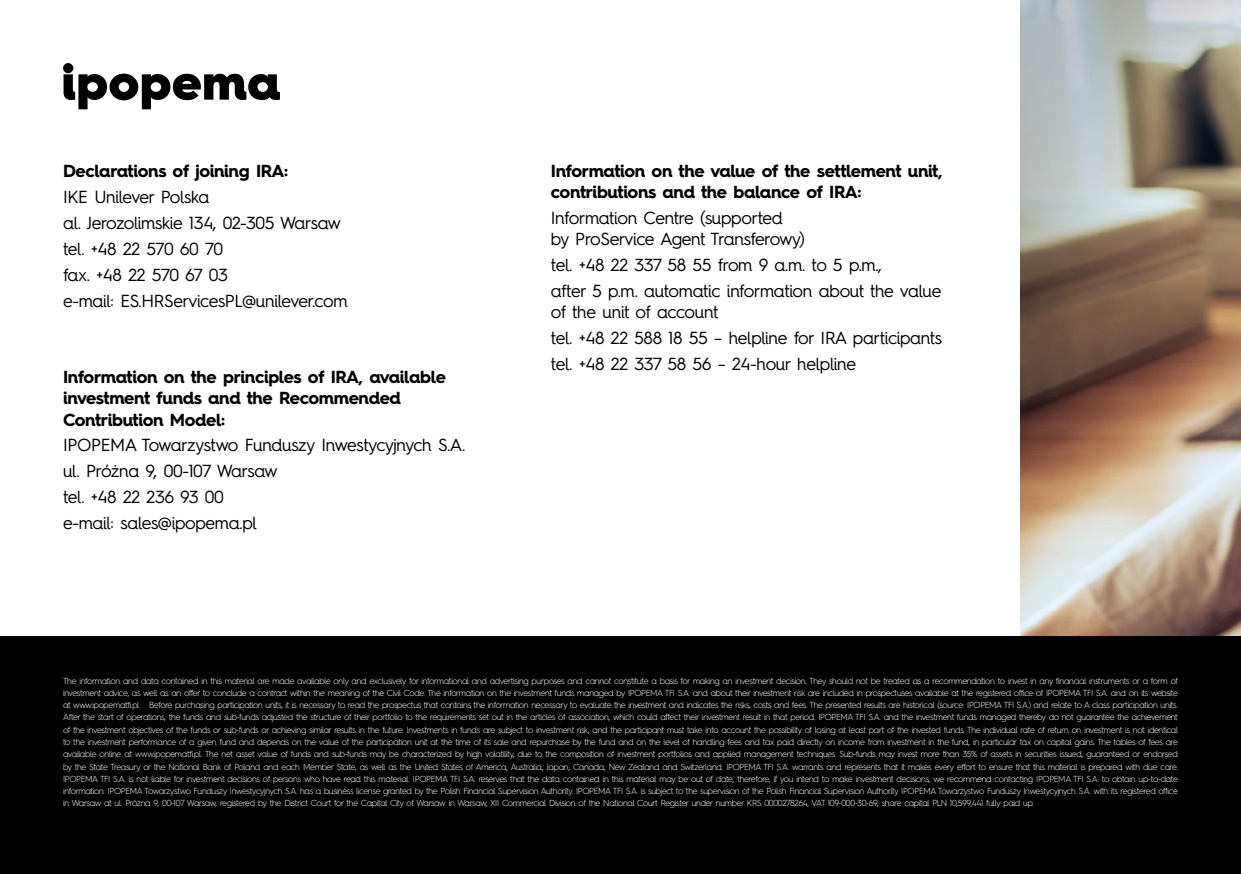
<style>
.page{position:relative;width:1241px;height:874px;background:#fff}
.page>*{position:absolute;margin:0;border:0;box-sizing:border-box;transform-origin:0 0}
.t1{font:17.5px/25.9px "Hurme Geometric Sans 4";letter-spacing:-.02em;color:#000}
.t2{font:700 17.5px/21px "Hurme Geometric Sans 4";letter-spacing:-.02em;color:#000}
.t3{font:300 8.75px/12.2px "Hurme Geometric Sans 4";letter-spacing:-.04em;color:#fff;text-align:justify}
</style>
<div class="page">
<img style="left:1020px;top:0;width:220px;height:636px">
<div style="left:0;top:636px;width:1240px;height:237px;background:#000"></div>
<svg style="left:63px;top:63px;width:217px;height:46px"></svg>
<h1 class="t2" style="left:63px;top:160px;width:227px">Declarations of joining IRA:</h1>
<h1 class="t1" style="left:63px;top:183px;width:286px">IKE Unilever Polska<br>al. Jerozolimskie 134, 02-305 Warsaw tel. +48 22 570 60 70<br>fax. +48 22 570 67 03<br>e-mail: ES.HRServicesPL@unilever.com</h1>
<h1 class="t2" style="left:63px;top:366px;width:384px">Information on the principles of IRA, available investment funds and the Recommended<br>Contribution Model:</h1>
<h1 class="t1" style="left:63px;top:431px;width:404px">IPOPEMA Towarzystwo Funduszy Inwestycyjnych S.A. ul. Próżna 9, 00-107 Warsaw<br>tel. +48 22 236 93 00<br>e-mail: sales@ipopema.pl</h1>
<h1 class="t2" style="left:550px;top:160px;width:393px">Information on the value of the settlement unit, contributions and the balance of IRA:</h1>
<h1 class="t1" style="left:550px;top:206px;width:256px;line-height:21px">Information Centre (supported by ProService Agent Transferowy)</h1>
<h1 class="t1" style="left:550px;top:251px;width:392px">tel. +48 22 337 58 55 from 9 a.m. to 5 p.m.,<br>after 5 p.m. automatic information about the value</h1>
<h1 class="t1" style="left:550px;top:298px;width:393px">of the unit of account<br>tel. +48 22 588 18 55 – helpline for IRA participants tel. +48 22 337 58 56 – 24-hour helpline</h1>
<p class="t3" style="left:63px;top:674px;width:1116px">The information and data contained in this material are made available only and exclusively for informational and advertising purposes and cannot constitute a basis for making an investment decision. They should not be treated as a recommendation to invest in any financial instruments or a form of investment advice, as well as an offer to conclude a contract within the meaning of the Civil Code. The information on the investment funds managed by IPOPEMA TFI S.A. and about their investment risk are included in prospectuses available at the registered office of IPOPEMA TFI S.A. and on its website at www.ipopematfi.pl. Before purchasing participation units, it is necessary to read the prospectus that contains the information necessary to evaluate the investment and indicates the risks, costs and fees. The presented results are historical (source: IPOPEMA TFI S.A.) and relate to A class participation units.<br>After the start of operations, the funds and sub-funds adjusted the structure of their portfolio to the requirements set out in the articles of association, which could affect their investment result in that period. IPOPEMA TFI S.A. and the investment funds managed thereby do not guarantee the achievement of the investment objectives of the funds or sub-funds or achieving similar results in the future. Investments in funds are subject to investment risk, and the participant must take into account the possibility of losing at least part of the invested funds. The individual rate of return on investment is not identical to the investment performance of a given fund and depends on the value of the participation unit at the time of its sale and repurchase by the fund and on the level of handling fees and tax paid directly on income from investment in the fund, in particular tax on capital gains. The tables of fees are available online at www.ipopematfi.pl. The net asset value of funds and sub-funds may be characterized by high volatility, due to the composition of investment portfolios and applied management techniques. Sub-funds may invest more than 35% of assets in securities issued, guaranteed or endorsed by the State Treasury or the National Bank of Poland and each Member State, as well as the United States of America, Australia, Japan, Canada, New Zealand and Switzerland. IPOPEMA TFI S.A. warrants and represents that it makes every effort to ensure that this material is prepared with due care.<br>IPOPEMA TFI S.A. is not liable for investment decisions of persons who have read this material. IPOPEMA TFI S.A. reserves that the data contained in this material may be out of date, therefore, if you intend to make investment decisions, we recommend contacting IPOPEMA TFI S.A. to obtain up-to-date information. IPOPEMA Towarzystwo Funduszy Inwestycyjnych S.A. has a business license granted by the Polish Financial Supervision Authority. IPOPEMA TFI S.A. is subject to the supervision of the Polish Financial Supervision Authority IPOPEMA Towarzystwo Funduszy Inwestycyjnych S.A. with its registered office in Warsaw at ul. Próżna 9, 00-107 Warsaw, registered by the District Court for the Capital City of Warsaw in Warsaw, XII Commercial Division of the National Court Register under number KRS 0000278264, VAT 109-000-30-69, share capital PLN 10,599,441 fully paid up.</p>
</div>
